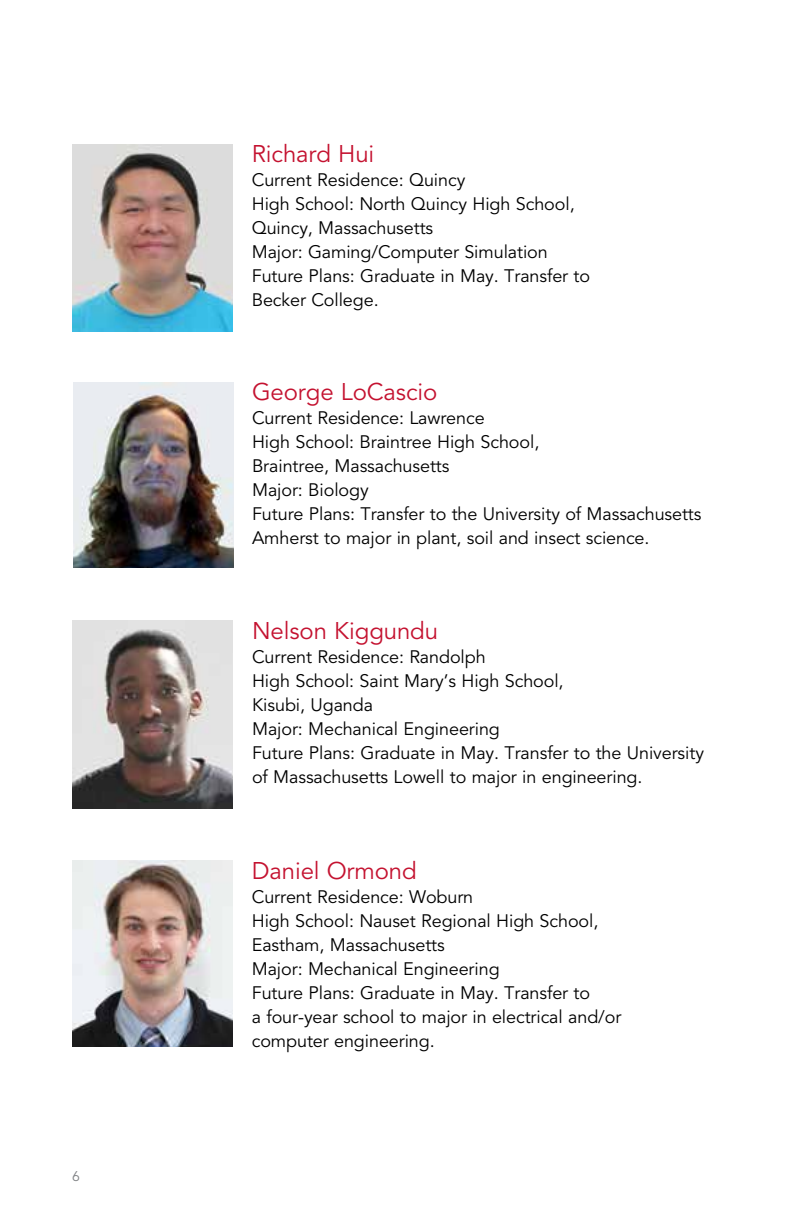
<style>
.page{position:relative;width:792px;height:1224px;background:#fff}
.page>*{position:absolute;margin:0;border:0;box-sizing:border-box;transform-origin:0 0}
.t1{font:24px "Avenir LT Std";letter-spacing:-.005em;color:#c41230}
.t2{font:18px/24px "Avenir LT Std";letter-spacing:-.005em;color:#000}
.t3{font:14px "Avenir LT Std";color:#808285}
</style>
<div class="page">
<img style="left:73px;top:382px;width:161px;height:186px">
<img style="left:72px;top:144px;width:161px;height:187px">
<img style="left:72px;top:621px;width:161px;height:187px">
<img style="left:72px;top:861px;width:161px;height:185px">
<p class="t3" style="left:72px;top:1168px;width:9px">6</p>
<h1 class="t1" style="left:252px;top:140px;width:124px">Richard Hui</h1>
<p class="t2" style="left:252px;top:168px;width:340px">Current Residence: Quincy<br>High School: North Quincy High School,<br>Quincy, Massachusetts<br>Major: Gaming/Computer Simulation<br>Future Plans: Graduate in May. Transfer to<br>Becker College.</p>
<h1 class="t1" style="left:252px;top:378px;width:187px">George LoCascio</h1>
<p class="t2" style="left:252px;top:407px;width:451px">Current Residence: Lawrence<br>High School: Braintree High School,<br>Braintree, Massachusetts<br>Major: Biology<br>Future Plans: Transfer to the University of Massachusetts Amherst to major in plant, soil and insect science.</p>
<h1 class="t1" style="left:252px;top:617px;width:188px">Nelson Kiggundu</h1>
<p class="t2" style="left:252px;top:645px;width:453px">Current Residence: Randolph<br>High School: Saint Mary’s High School,<br>Kisubi, Uganda<br>Major: Mechanical Engineering<br>Future Plans: Graduate in May. Transfer to the University of Massachusetts Lowell to major in engineering.</p>
<h1 class="t1" style="left:252px;top:857px;width:167px">Daniel Ormond</h1>
<p class="t2" style="left:252px;top:885px;width:371px">Current Residence: Woburn<br>High School: Nauset Regional High School, Eastham, Massachusetts<br>Major: Mechanical Engineering<br>Future Plans: Graduate in May. Transfer to<br>a four-year school to major in electrical and/or computer engineering.</p>
</div>
